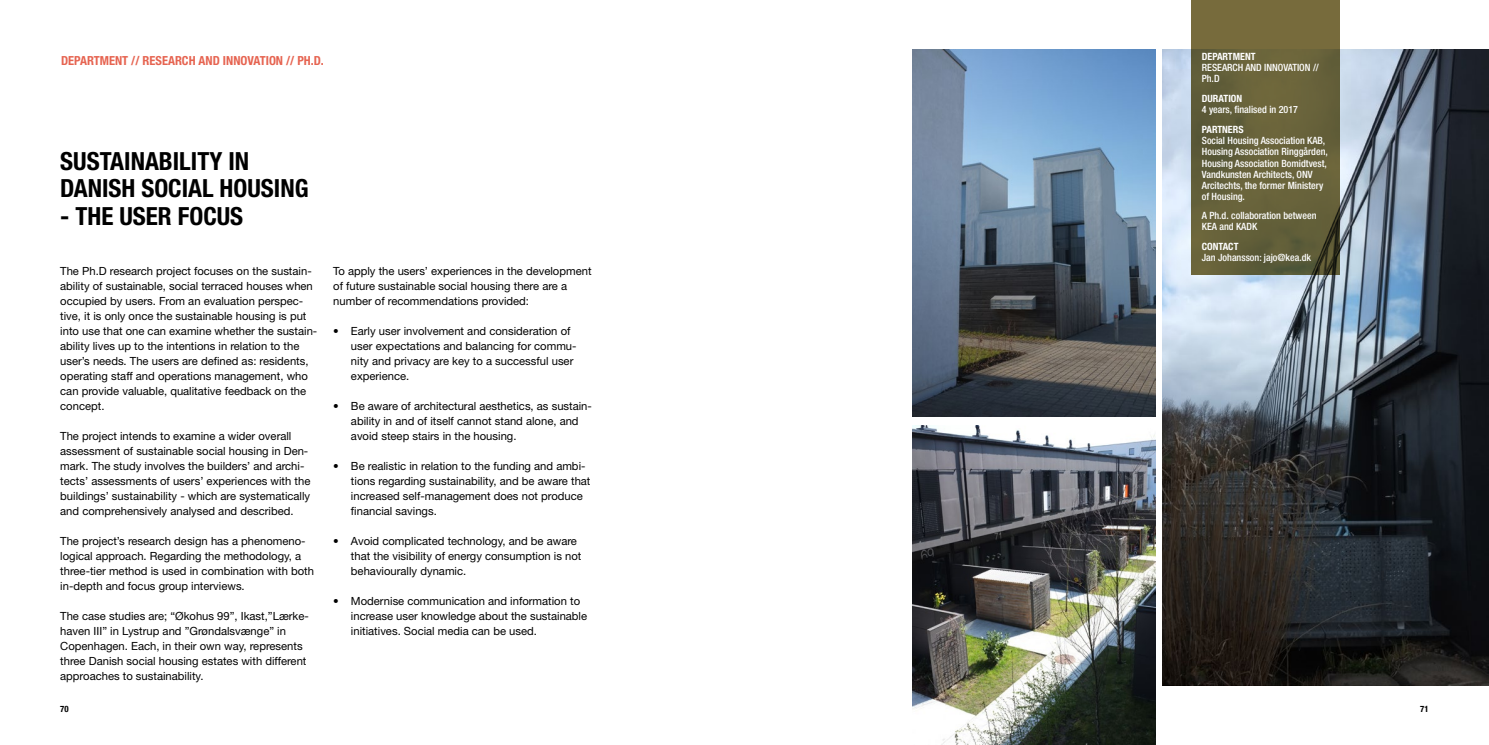
<style>
.page{position:relative;width:1489px;height:745px;background:#fff}
.page>*{position:absolute;margin:0;border:0;box-sizing:border-box;transform-origin:0 0}
.Titel_20_pt{font:700 condensed 25px/27.5px "Helvetica Neue LT Std";color:#000}
.Program_område_10_12{font:700 condensed 12.5px "Helvetica Neue LT Std";color:#e66451}
.Brødtekst{font:11.25px/15px "Helvetica Neue LT Std";color:#000}
.Infobox_brød{font:500 condensed 10px/11.2px "Helvetica Neue LT Std";color:#fff}
.infobox_title{font:700 condensed 10px "Helvetica Neue LT Std";color:#fff}
.t1{font:700 condensed 8.75px "Helvetica Neue LT Std";color:#000}
</style>
<div class="page">
<img style="left:1162px;top:50px;width:326px;height:634px">
<img style="left:912px;top:425px;width:243px;height:319px">
<img style="left:912px;top:50px;width:243px;height:366px">
<svg style="left:1191px;top:0;width:148px;height:275px;background:#676139"></svg>
<p class="Program_område_10_12" style="left:61px;top:53px;width:264px">DEPARTMENT // RESEARCH AND INNOVATION // PH.D.</p>
<p class="infobox_title" style="left:1201px;top:50px;width:55px">DEPARTMENT</p>
<p class="Infobox_brød" style="left:1201px;top:62px;width:119px">RESEARCH AND INNOVATION //<br>Ph.D</p>
<p class="infobox_title" style="left:1201px;top:92px;width:42px">DURATION</p>
<p class="Infobox_brød" style="left:1201px;top:104px;width:98px">4 years, finalised in 2017</p>
<p class="infobox_title" style="left:1201px;top:123px;width:43px">PARTNERS</p>
<p class="Infobox_brød" style="left:1201px;top:135px;width:127px">Social Housing Association KAB,<br>Housing Association Ringgården,<br>Housing Association Bomidtvest,<br>Vandkunsten Architects, ONV<br>Arcitechts, the former Ministery of Housing.</p>
<p class="Infobox_brød" style="left:1201px;top:209px;width:116px">A Ph.d. collaboration between<br>KEA and KADK</p>
<p class="infobox_title" style="left:1201px;top:240px;width:38px">CONTACT</p>
<p class="Infobox_brød" style="left:1201px;top:251px;width:111px">Jan Johansson: jajo@kea.dk</p>
<p class="Titel_20_pt" style="left:60px;top:147px;width:250px">SUSTAINABILITY IN<br>DANISH SOCIAL HOUSING</p>
<p class="Titel_20_pt" style="left:60px;top:202px;width:184px">- THE USER FOCUS</p>
<p class="Brødtekst" style="left:60px;top:263px;width:258px">The Ph.D research project focuses on the sustain&shy;ability of sustainable, social terraced houses when occupied by users. From an evaluation perspec&shy;tive, it is only once the sustainable housing is put into use that one can examine whether the sustain&shy;ability lives up to the intentions in relation to the user’s needs. The users are defined as: residents, operating staff and operations management, who can provide valuable, qualitative feedback on the concept.</p>
<p class="Brødtekst" style="left:60px;top:428px;width:252px">The project intends to examine a wider overall assessment of sustainable social housing in Den&shy;mark. The study involves the builders’ and archi&shy;tects’ assessments of users’ experiences with the buildings’ sustainability - which are systematically and comprehensively analysed and described.</p>
<p class="Brødtekst" style="left:60px;top:533px;width:255px">The project’s research design has a phenomeno&shy;logical approach. Regarding the methodology, a three-tier method is used in combination with both in-depth and focus group interviews.</p>
<p class="Brødtekst" style="left:60px;top:608px;width:250px">The case studies are; “Økohus 99”, Ikast,”Lærke&shy;haven III” in Lystrup and ”Grøndalsvænge” in Copenhagen. Each, in their own way, represents three Danish social housing estates with different approaches to sustainability.</p>
<p class="Brødtekst" style="left:333px;top:263px;width:260px">To apply the users’ experiences in the development of future sustainable social housing there are a number of recommendations provided:</p>
<p class="Brødtekst" style="left:351px;top:323px;width:227px;text-indent:-18px">• Early user involvement and consideration of user expectations and balancing for commu&shy;nity and privacy are key to a successful user experience.</p>
<p class="Brødtekst" style="left:351px;top:398px;width:242px;text-indent:-18px">• Be aware of architectural aesthetics, as sustain&shy;ability in and of itself cannot stand alone, and avoid steep stairs in the housing.</p>
<p class="Brødtekst" style="left:351px;top:458px;width:241px;text-indent:-18px">• Be realistic in relation to the funding and ambi&shy;tions regarding sustainability, and be aware that increased self-management does not produce financial savings.</p>
<p class="Brødtekst" style="left:351px;top:533px;width:232px;text-indent:-18px">• Avoid complicated technology, and be aware that the visibility of energy consumption is not behaviourally dynamic.</p>
<p class="Brødtekst" style="left:351px;top:593px;width:238px;text-indent:-18px">• Modernise communication and information to increase user knowledge about the sustainable initiatives. Social media can be used.</p>
<p class="t1" style="left:60px;top:703px;width:10px">70</p>
<p class="t1" style="left:1420px;top:703px;width:10px">71</p>
</div>
